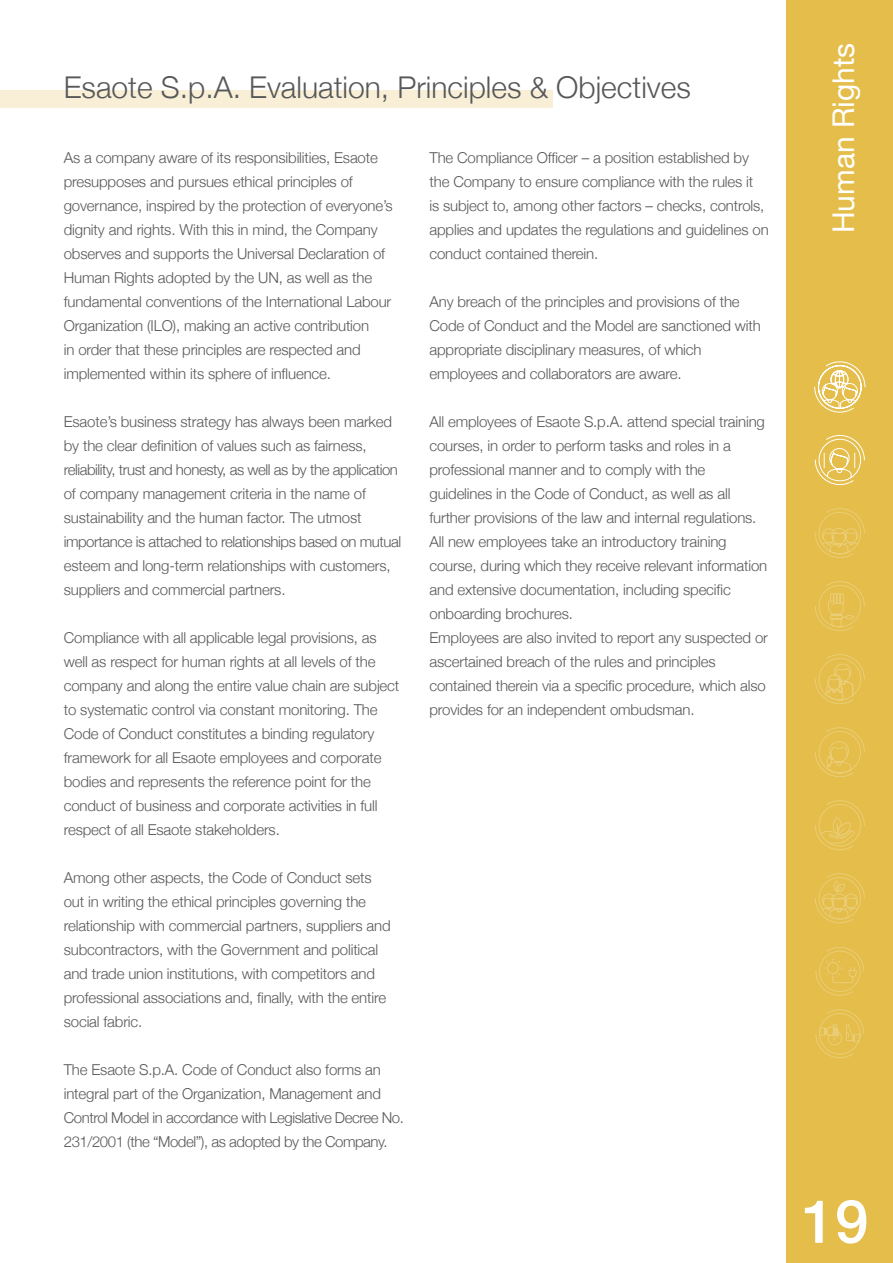
<style>
.page{position:relative;width:893px;height:1263px;background:#fff}
.page>*{position:absolute;margin:0;border:0;box-sizing:border-box;transform-origin:0 0}
.t1{font:500 60px "Helvetica Neue";color:#fff}
.t2{font:300 30px "Helvetica Neue";color:#57585a}
.t3{font:30px "Helvetica Neue";color:#fff}
.t4{font:300 15px/24px "Helvetica Neue";letter-spacing:-.01em;color:#57585a}
.t5{font:300 15px/24px "Helvetica Neue";letter-spacing:-.03em;color:#57585a}
</style>
<div class="page">
<div style="left:787px;top:0;width:106px;height:1263px;background:#e4bd4a"></div>
<svg style="left:815px;top:1009px;width:49px;height:49px"></svg>
<svg style="left:814px;top:361px;width:52px;height:52px"></svg>
<svg style="left:814px;top:435px;width:51px;height:50px"></svg>
<svg style="left:815px;top:508px;width:50px;height:50px"></svg>
<svg style="left:815px;top:581px;width:50px;height:50px"></svg>
<svg style="left:815px;top:654px;width:50px;height:50px"></svg>
<svg style="left:815px;top:727px;width:50px;height:50px"></svg>
<svg style="left:815px;top:800px;width:50px;height:51px"></svg>
<svg style="left:815px;top:873px;width:50px;height:50px"></svg>
<svg style="left:815px;top:947px;width:49px;height:49px"></svg>
<div style="left:0;top:90px;width:553px;height:17px;background:#f8efd6"></div>
<p class="t2" style="left:64px;top:63px;width:628px">Esaote S.p.A. Evaluation, Principles &amp; Objectives</p>
<p class="t4" style="left:64px;top:145px;width:330px">As a company aware of its responsibilities, Esaote presupposes and pursues ethical principles of governance, inspired by the protection of everyone’s dignity and rights. With this in mind, the Company observes and supports the Universal Declaration of Human Rights adopted by the UN, as well as the fundamental conventions of the International Labour Organization (ILO), making an active contribution<br>in order that these principles are respected and implemented within its sphere of influence.</p>
<p class="t4" style="left:64px;top:409px;width:339px">Esaote’s business strategy has always been marked by the clear definition of values such as fairness, reliability, trust and honesty, as well as by the application of company management criteria in the name of sustainability and the human factor. The utmost importance is attached to relationships based on mutual esteem and long-term relationships with customers, suppliers and commercial partners.</p>
<p class="t4" style="left:64px;top:625px;width:337px">Compliance with all applicable legal provisions, as well as respect for human rights at all levels of the company and along the entire value chain are subject to systematic control via constant monitoring. The Code of Conduct constitutes a binding regulatory framework for all Esaote employees and corporate bodies and represents the reference point for the conduct of business and corporate activities in full respect of all Esaote stakeholders.</p>
<p class="t4" style="left:64px;top:865px;width:328px">Among other aspects, the Code of Conduct sets out in writing the ethical principles governing the relationship with commercial partners, suppliers and subcontractors, with the Government and political and trade union institutions, with competitors and professional associations and, finally, with the entire social fabric.</p>
<p class="t5" style="left:64px;top:1057px;width:342px">The Esaote S.p.A. Code of Conduct also forms an integral part of the Organization, Management and Control Model in accordance with Legislative Decree No.<br>231/2001 (the “Model”), as adopted by the Company.</p>
<p class="t4" style="left:429px;top:145px;width:341px">The Compliance Officer – a position established by the Company to ensure compliance with the rules it<br>is subject to, among other factors – checks, controls, applies and updates the regulations and guidelines on conduct contained therein.</p>
<p class="t4" style="left:429px;top:289px;width:333px">Any breach of the principles and provisions of the Code of Conduct and the Model are sanctioned with appropriate disciplinary measures, of which employees and collaborators are aware.</p>
<p class="t4" style="left:429px;top:409px;width:340px">All employees of Esaote S.p.A. attend special training courses, in order to perform tasks and roles in a professional manner and to comply with the guidelines in the Code of Conduct, as well as all further provisions of the law and internal regulations.<br>All new employees take an introductory training course, during which they receive relevant information and extensive documentation, including specific onboarding brochures.<br>Employees are also invited to report any suspected or ascertained breach of the rules and principles contained therein via a specific procedure, which also provides for an independent ombudsman.</p>
<p class="t3" style="left:822px;top:233px;width:192px;rotate:-90deg">Human Rights</p>
<p class="t1" style="left:802px;top:1173px;width:68px">19</p>
</div>
